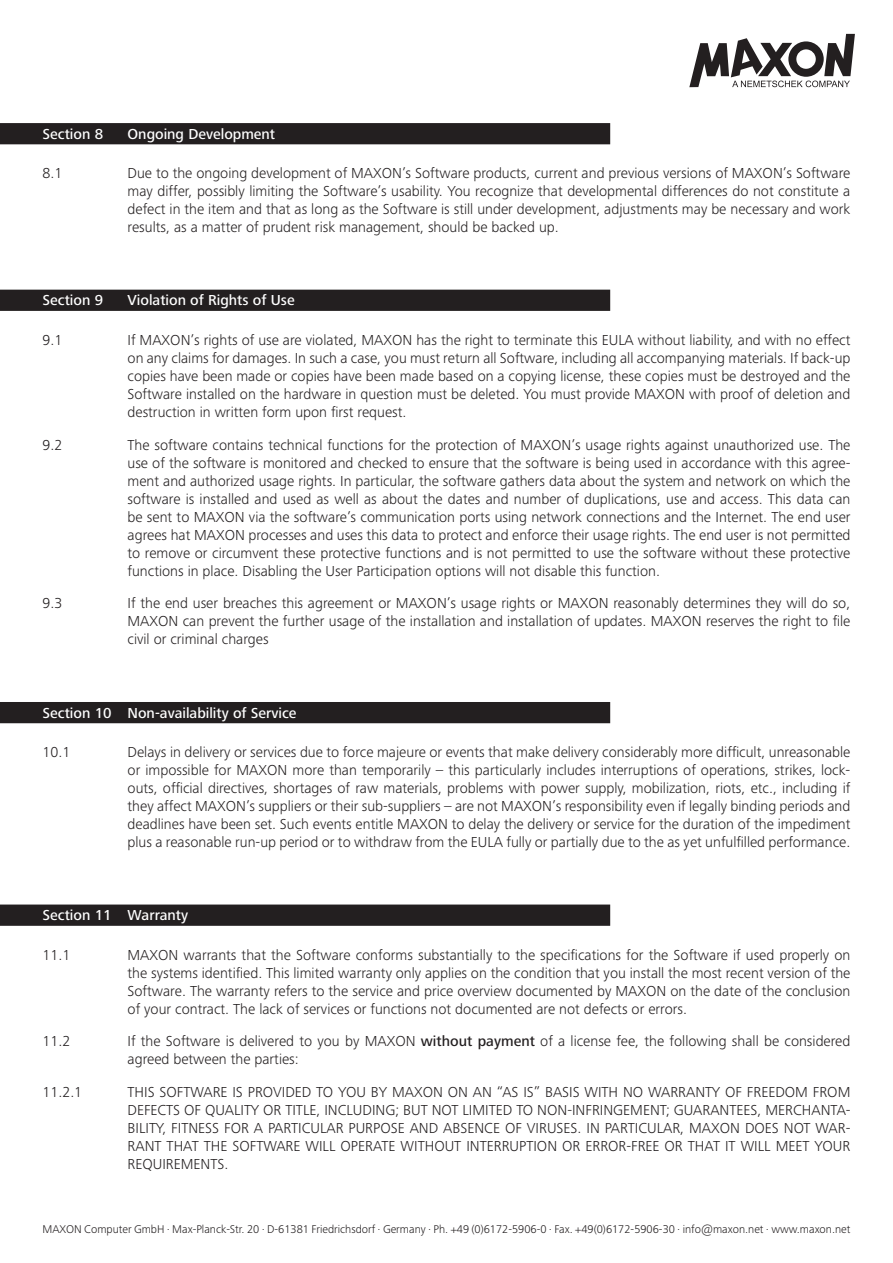
<style>
.page{position:relative;width:893px;height:1263px;background:#fff}
.page>*{position:absolute;margin:0;border:0;box-sizing:border-box;transform-origin:0 0}
.t1{font:300 15px/18px "Frutiger Next LTW1 G";color:#231f20;text-align:justify}
.t2{font:500 15px "Frutiger Next LTW1 G";color:#fff}
.t3{font:300 11.7px "Frutiger Next LTW1 G";color:#231f20}
.s1{font-weight:500}
</style>
<div class="page">
<svg style="left:689px;top:34px;width:166px;height:53px"></svg>
<div style="left:0;top:123px;width:610px;height:21px;background:#231f20"></div>
<div style="left:0;top:290px;width:610px;height:21px;background:#231f20"></div>
<div style="left:0;top:702px;width:610px;height:21px;background:#231f20"></div>
<div style="left:0;top:904px;width:610px;height:22px;background:#231f20"></div>
<p class="t2" style="left:43px;top:125px;width:62px">Section 8</p>
<p class="t2" style="left:128px;top:125px;width:149px">Ongoing Development</p>
<p class="t1" style="left:43px;top:164px;width:21px">8.1</p>
<p class="t1" style="left:128px;top:164px;width:724px">Due to the ongoing development of MAXON’s Software products, current and previous versions of MAXON’s Software may differ, possibly limiting the Software’s usability. You recognize that developmental differences do not constitute a defect in the item and that as long as the Software is still under development, adjustments may be necessary and work results, as a matter of prudent risk management, should be backed up.</p>
<p class="t2" style="left:43px;top:292px;width:62px">Section 9</p>
<p class="t2" style="left:128px;top:292px;width:169px">Violation of Rights of Use</p>
<p class="t1" style="left:43px;top:331px;width:21px">9.1</p>
<p class="t1" style="left:128px;top:331px;width:724px">If MAXON’s rights of use are violated, MAXON has the right to terminate this EULA without liability, and with no effect on any claims for damages. In such a case, you must return all Software, including all accompanying materials. If back-up copies have been made or copies have been made based on a copying license, these copies must be destroyed and the Software installed on the hardware in question must be deleted. You must provide MAXON with proof of deletion and destruction in written form upon first request.</p>
<p class="t1" style="left:43px;top:435px;width:21px">9.2</p>
<p class="t1" style="left:128px;top:435px;width:724px">The software contains technical functions for the protection of MAXON’s usage rights against unauthorized use. The use of the software is monitored and checked to ensure that the software is being used in accordance with this agree&shy;ment and authorized usage rights. In particular, the software gathers data about the system and network on which the software is installed and used as well as about the dates and number of duplications, use and access. This data can be sent to MAXON via the software’s communication ports using network connections and the Internet. The end user agrees hat MAXON processes and uses this data to protect and enforce their usage rights. The end user is not permitted to remove or circumvent these protective functions and is not permitted to use the software without these protective functions in place. Disabling the User Participation options will not disable this function.</p>
<p class="t1" style="left:43px;top:594px;width:21px">9.3</p>
<p class="t1" style="left:128px;top:594px;width:724px">If the end user breaches this agreement or MAXON’s usage rights or MAXON reasonably determines they will do so, MAXON can prevent the further usage of the installation and installation of updates. MAXON reserves the right to file civil or criminal charges</p>
<p class="t2" style="left:43px;top:704px;width:256px">Section 10 Non-availability of Service</p>
<p class="t1" style="left:43px;top:743px;width:29px">10.1</p>
<p class="t1" style="left:128px;top:743px;width:724px">Delays in delivery or services due to force majeure or events that make delivery considerably more difficult, unreasonable or impossible for MAXON more than temporarily – this particularly includes interruptions of operations, strikes, lock&shy;outs, official directives, shortages of raw materials, problems with power supply, mobilization, riots, etc., including if they affect MAXON’s suppliers or their sub-suppliers – are not MAXON’s responsibility even if legally binding periods and deadlines have been set. Such events entitle MAXON to delay the delivery or service for the duration of the impediment plus a reasonable run-up period or to withdraw from the EULA fully or partially due to the as yet unfulfilled performance.</p>
<p class="t2" style="left:43px;top:907px;width:147px">Section 11 Warranty</p>
<p class="t1" style="left:43px;top:945px;width:29px">11.1</p>
<p class="t1" style="left:128px;top:945px;width:724px">MAXON warrants that the Software conforms substantially to the specifications for the Software if used properly on the systems identified. This limited warranty only applies on the condition that you install the most recent version of the Software. The warranty refers to the service and price overview documented by MAXON on the date of the conclusion of your contract. The lack of services or functions not documented are not defects or errors.</p>
<p class="t1" style="left:43px;top:1032px;width:29px">11.2</p>
<p class="t1" style="left:128px;top:1032px;width:724px">If the Software is delivered to you by MAXON <span class="s1">without payment</span> of a license fee, the following shall be considered agreed between the parties:</p>
<p class="t1" style="left:43px;top:1083px;width:41px">11.2.1</p>
<p class="t1" style="left:128px;top:1083px;width:724px">THIS SOFTWARE IS PROVIDED TO YOU BY MAXON ON AN “AS IS” BASIS WITH NO WARRANTY OF FREEDOM FROM DEFECTS OF QUALITY OR TITLE, INCLUDING; BUT NOT LIMITED TO NON-INFRINGEMENT; GUARANTEES, MERCHANTA-BILITY, FITNESS FOR A PARTICULAR PURPOSE AND ABSENCE OF VIRUSES. IN PARTICULAR, MAXON DOES NOT WAR-RANT THAT THE SOFTWARE WILL OPERATE WITHOUT INTERRUPTION OR ERROR-FREE OR THAT IT WILL MEET YOUR REQUIREMENTS.</p>
<p class="t3" style="left:43px;top:1222px;width:809px">MAXON Computer GmbH . Max-Planck-Str. 20 . D-61381 Friedrichsdorf . Germany . Ph. +49 (0)6172-5906-0 . Fax. +49(0)6172-5906-30 . info@maxon.net . www.maxon.net</p>
</div>
